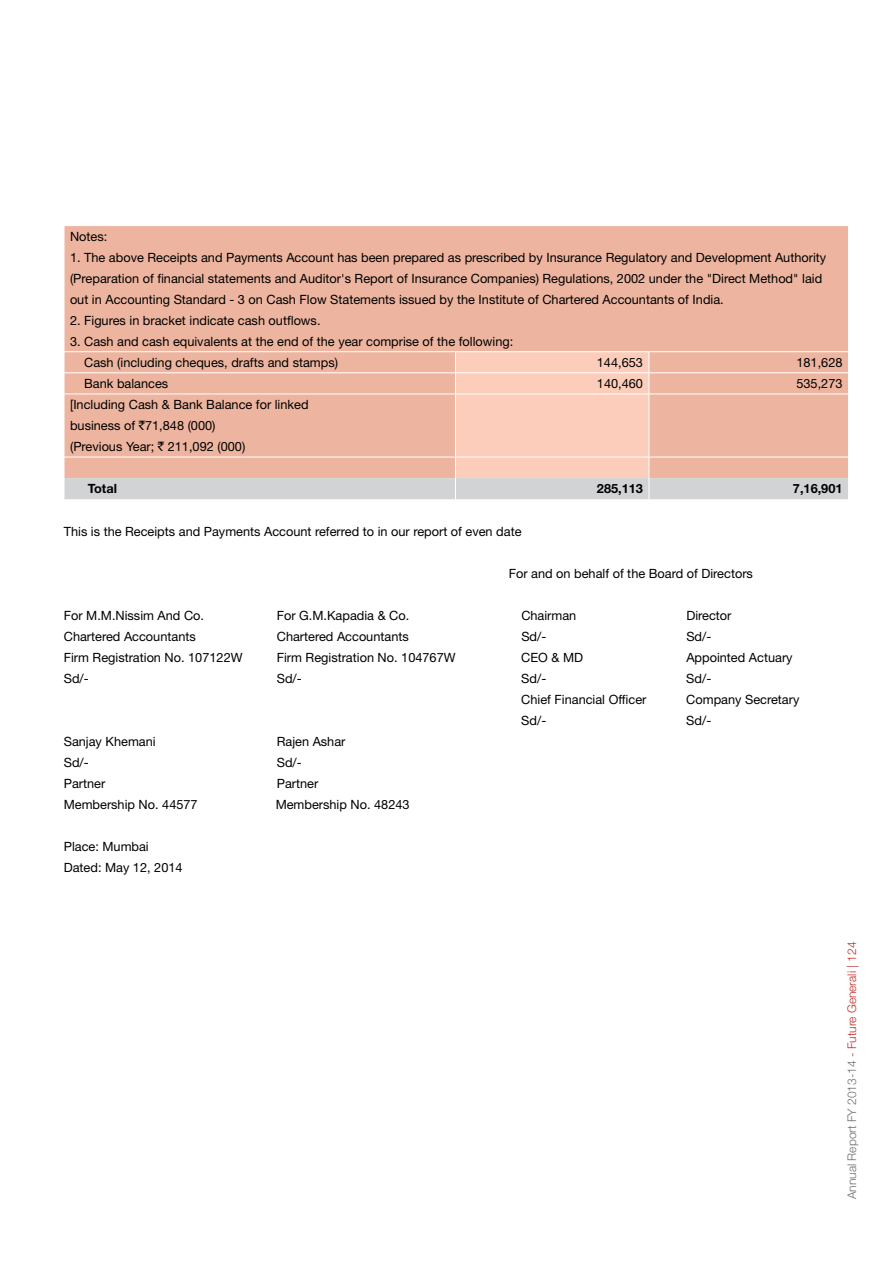
<style>
.page{position:relative;width:893px;height:1263px;background:#fff}
.page>*{position:absolute;margin:0;border:0;box-sizing:border-box;transform-origin:0 0}
.t1{font:12.75px/21px "Helvetica Neue LT Std";color:#000}
.t2{font:700 12.75px "Helvetica Neue LT Std";color:#000}
.t3{font:300 12px "Helvetica Neue LT Std";color:#6d6e71}
.s1{font-family:"Rupee Foradian"}
.s2{color:#c42d28}
</style>
<div class="page">
<div style="left:65px;top:226px;width:783px;height:125px;background:#edb59f"></div>
<svg style="left:64px;top:352px;width:785px;height:147px;background:#ecc0ae"></svg>
<p class="t1" style="left:70px;top:225px;width:39px">Notes:</p>
<p class="t1" style="left:70px;top:246px;width:758px">1. The above Receipts and Payments Account has been prepared as prescribed by Insurance Regulatory and Development Authority (Preparation of financial statements and Auditor's Report of Insurance Companies) Regulations, 2002 under the "Direct Method" laid out in Accounting Standard - 3 on Cash Flow Statements issued by the Institute of Chartered Accountants of India.</p>
<p class="t1" style="left:70px;top:309px;width:252px">2. Figures in bracket indicate cash outflows.</p>
<p class="t1" style="left:84px;top:330px;width:431px;text-indent:-14px">3. Cash and cash equivalents at the end of the year comprise of the following:<br>Cash (including cheques, drafts and stamps)</p>
<p class="t1" style="left:597px;top:352px;width:48px">144,653</p>
<p class="t1" style="left:796px;top:352px;width:48px">181,628</p>
<p class="t1" style="left:84px;top:373px;width:86px">Bank balances</p>
<p class="t1" style="left:597px;top:373px;width:48px">140,460</p>
<p class="t1" style="left:796px;top:373px;width:48px">535,273</p>
<p class="t1" style="left:70px;top:394px;width:240px">[Including Cash &amp; Bank Balance for linked business of <span class="s1">`</span>71,848 (000)<br>(Previous Year; <span class="s1">`</span> 211,092 (000)</p>
<p class="t2" style="left:88px;top:481px;width:31px">Total</p>
<p class="t2" style="left:597px;top:481px;width:48px">285,113</p>
<p class="t2" style="left:793px;top:481px;width:51px">7,16,901</p>
<p class="t1" style="left:64px;top:521px;width:459px">This is the Receipts and Payments Account referred to in our report of even date</p>
<p class="t1" style="left:509px;top:563px;width:246px">For and on behalf of the Board of Directors</p>
<p class="t1" style="left:64px;top:605px;width:142px">For M.M.Nissim And Co.</p>
<p class="t1" style="left:277px;top:605px;width:134px">For G.M.Kapadia &amp; Co.</p>
<p class="t1" style="left:521px;top:605px;width:57px">Chairman</p>
<p class="t1" style="left:686px;top:605px;width:47px">Director</p>
<p class="t1" style="left:64px;top:626px;width:134px">Chartered Accountants</p>
<p class="t1" style="left:277px;top:626px;width:134px">Chartered Accountants</p>
<p class="t1" style="left:521px;top:626px;width:27px">Sd/-</p>
<p class="t1" style="left:686px;top:626px;width:27px">Sd/-</p>
<p class="t1" style="left:64px;top:647px;width:180px">Firm Registration No. 107122W</p>
<p class="t1" style="left:277px;top:647px;width:180px">Firm Registration No. 104767W</p>
<p class="t1" style="left:521px;top:647px;width:63px">CEO &amp; MD</p>
<p class="t1" style="left:686px;top:647px;width:108px">Appointed Actuary</p>
<p class="t1" style="left:64px;top:668px;width:27px">Sd/-</p>
<p class="t1" style="left:277px;top:668px;width:27px">Sd/-</p>
<p class="t1" style="left:521px;top:668px;width:27px">Sd/-</p>
<p class="t1" style="left:686px;top:668px;width:27px">Sd/-</p>
<p class="t1" style="left:521px;top:689px;width:127px">Chief Financial Officer</p>
<p class="t1" style="left:686px;top:689px;width:115px">Company Secretary</p>
<p class="t1" style="left:521px;top:710px;width:27px">Sd/-</p>
<p class="t1" style="left:686px;top:710px;width:27px">Sd/-</p>
<p class="t1" style="left:64px;top:731px;width:93px">Sanjay Khemani</p>
<p class="t1" style="left:277px;top:731px;width:70px">Rajen Ashar</p>
<p class="t1" style="left:64px;top:752px;width:27px">Sd/-</p>
<p class="t1" style="left:277px;top:752px;width:27px">Sd/-</p>
<p class="t1" style="left:64px;top:773px;width:43px">Partner</p>
<p class="t1" style="left:277px;top:773px;width:43px">Partner</p>
<p class="t1" style="left:64px;top:794px;width:135px">Membership No. 44577</p>
<p class="t1" style="left:276px;top:794px;width:135px">Membership No. 48243</p>
<p class="t1" style="left:64px;top:836px;width:120px">Place: Mumbai<br>Dated: May 12, 2014</p>
<p class="t3" style="left:844px;top:1199px;width:259px;rotate:-90deg">Annual Report FY 2013-14 <span class="s2">- Future Generali | 124</span></p>
</div>
